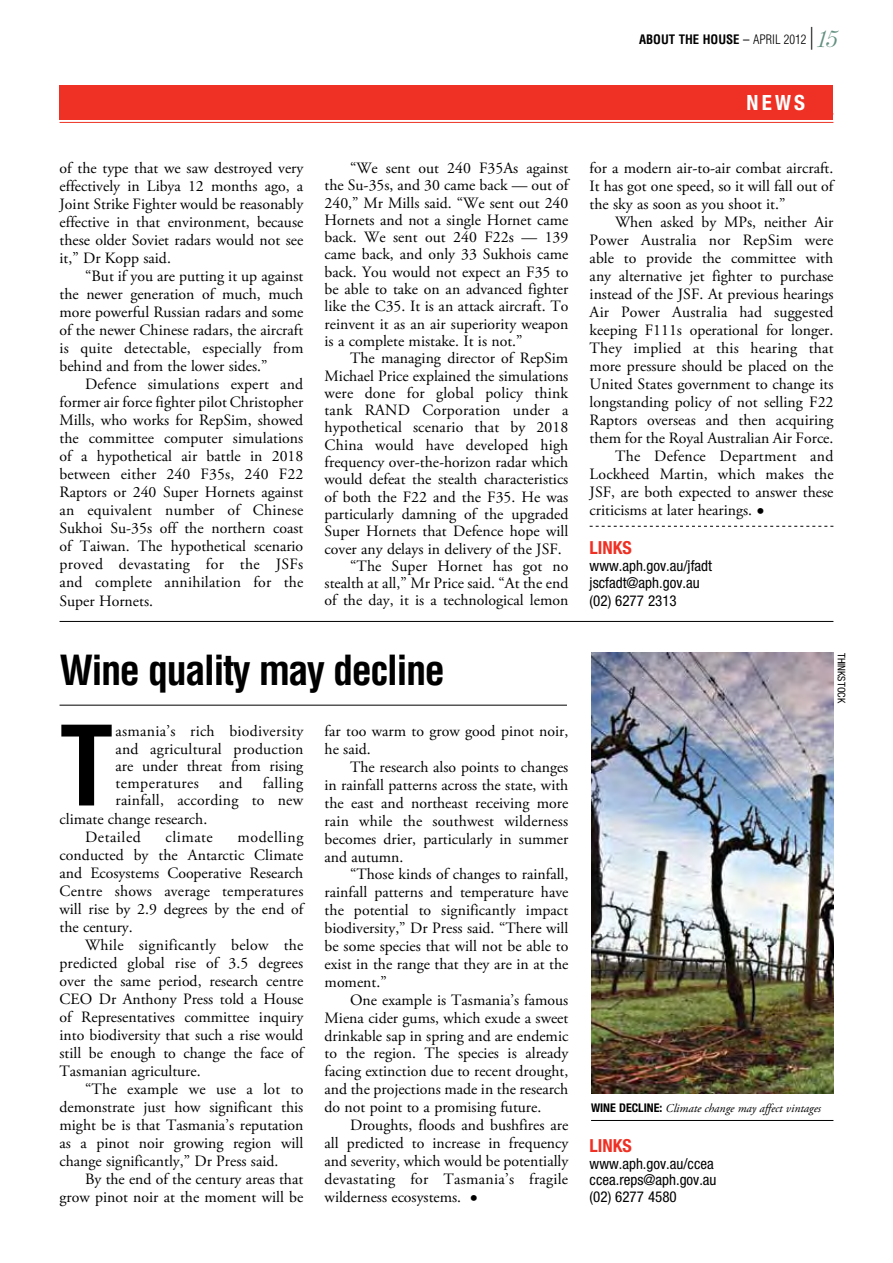
<style>
.page{position:relative;width:893px;height:1263px;background:#fff}
.page>*{position:absolute;margin:0;border:0;box-sizing:border-box;transform-origin:0 0}
.t1{font:700 condensed 107.7px "Helvetica";color:#000}
.t2{font:700 condensed 40.5px "Helvetica";letter-spacing:-.04em;color:#000}
.t3{font:700 condensed 21px "Helvetica Neue";color:#fff}
.t4{font:700 condensed 18px "Helvetica Neue";color:#ee3124}
.t5{font:15.75px/18px "Adobe Garamond Pro";color:#000;text-align:justify}
.t6{font:15.75px "Adobe Garamond Pro";letter-spacing:.035em;color:#000}
.t7{font:condensed 15px/17.2px "Helvetica Neue";color:#000}
.t8{font:700 condensed 12.75px "Helvetica";color:#000}
.t9{font:italic 12px "Adobe Garamond Pro";color:#000}
.t10{font:700 condensed 12px "Helvetica Neue";color:#000}
.t11{font:condensed 10.5px "Helvetica Neue";color:#000}
.s1{font-weight:400}
.s2{font-weight:300}
.s3{font-family:"Adobe Garamond Pro";font-weight:400;font-stretch:normal;font-size:22.8px}
.s4{font-family:"Andrich Minerva";font-weight:400;font-style:italic;font-stretch:normal;font-size:21px;color:#629081}
.s5{font-size:21px}
.s6{font-family:"Helvetica Neue";font-weight:700;font-style:normal;font-stretch:condensed}
</style>
<div class="page">
<hr style="left:60px;top:122px;width:773px;height:1px;background:#ee3124">
<div style="left:60px;top:85px;width:773px;height:34px;background:#ee3124"></div>
<svg style="left:590px;top:526px;width:243px;height:1px"></svg>
<hr style="left:60px;top:621px;width:773px;height:1px;background:#000">
<hr style="left:60px;top:705px;width:507px;height:1px;background:#000">
<img style="left:591px;top:653px;width:242px;height:440px">
<hr style="left:591px;top:1120px;width:242px;height:1px;background:#000">
<p class="t8" style="left:639px;top:31px;width:198px">About the House <span class="s1">–</span> <span class="s2">APRIL 2012</span> <span class="s3">|</span> <span class="s4">15</span></p>
<h3 class="t3" style="left:747px;top:89px;width:16px">NEWS</h3>
<p class="t5" style="left:60px;top:160px;width:245px">of the type that we saw destroyed very effectively in Libya 12 months ago, a Joint Strike Fighter would be reasonably effective in that environment, because these older Soviet radars would not see it,” Dr Kopp said.</p>
<p class="t5" style="left:60px;top:268px;width:245px;text-indent:26px">“But if you are putting it up against the newer generation of much, much more powerful Russian radars and some of the newer Chinese radars, the aircraft is quite detectable, especially from behind and from the lower sides.”</p>
<p class="t5" style="left:60px;top:376px;width:245px;text-indent:26px">Defence simulations expert and former air force fighter pilot Christopher Mills, who works for RepSim, showed the committee computer simulations of a hypothetical air battle in 2018 between either 240 F35s, 240 F22<br>Raptors or 240 Super Hornets against an equivalent number of Chinese Sukhoi Su-35s off the northern coast of Taiwan. The hypothetical scenario proved devastating for the JSFs and complete annihilation for the Super Hornets.</p>
<p class="t5" style="left:325px;top:160px;width:247px;line-height:17.2px;text-indent:26px">“We sent out 240 F35As against the Su-35s, and 30 came back — out of 240,” Mr Mills said. “We sent out 240<br>Hornets and not a single Hornet came back. We sent out 240 F22s — 139 came back, and only 33 Sukhois came back. You would not expect an F35 to be able to take on an advanced fighter like the C35. It is an attack aircraft. To reinvent it as an air superiority weapon is a complete mistake. It is not.”</p>
<p class="t5" style="left:350px;top:350px;width:220px">The managing director of RepSim</p>
<p class="t5" style="left:325px;top:367px;width:245px">Michael Price explained the simulations</p>
<p class="t5" style="left:325px;top:384px;width:245px">were done for global policy think</p>
<p class="t5" style="left:325px;top:402px;width:245px">tank RAND Corporation under a</p>
<p class="t5" style="left:325px;top:419px;width:245px">hypothetical scenario that by 2018</p>
<p class="t5" style="left:325px;top:436px;width:245px">China would have developed high</p>
<p class="t5" style="left:325px;top:454px;width:245px">frequency over-the-horizon radar which</p>
<p class="t5" style="left:325px;top:471px;width:245px">would defeat the stealth characteristics</p>
<p class="t5" style="left:325px;top:488px;width:245px">of both the F22 and the F35. He was</p>
<p class="t5" style="left:325px;top:505px;width:245px">particularly damning of the upgraded</p>
<p class="t5" style="left:325px;top:523px;width:245px">Super Hornets that Defence hope will</p>
<p class="t5" style="left:325px;top:540px;width:239px">cover any delays in delivery of the JSF.</p>
<p class="t5" style="left:350px;top:557px;width:220px">“The Super Hornet has got no</p>
<p class="t5" style="left:325px;top:575px;width:245px">stealth at all,” Mr Price said. “At the end</p>
<p class="t5" style="left:325px;top:592px;width:245px">of the day, it is a technological lemon</p>
<h2 class="t2" style="left:60px;top:646px;width:387px">Wine quality may decline</h2>
<h1 class="t1" style="left:60px;top:701px;width:52px">T</h1>
<p class="t5" style="left:116px;top:723px;width:189px;line-height:17.2px">asmania’s rich biodiversity and agricultural production are under threat from rising temperatures</p>
<p class="t5" style="left:325px;top:723px;width:245px">far too warm to grow good pinot noir, he said.</p>
<p class="t5" style="left:325px;top:759px;width:245px;text-indent:26px">The research also points to changes in rainfall patterns across the state, with the east and northeast receiving more rain while the southwest wilderness becomes drier, particularly in summer and autumn.</p>
<p class="t5" style="left:325px;top:866px;width:245px;text-indent:26px">“Those kinds of changes to rainfall, rainfall patterns and temperature have the potential to significantly impact biodiversity,” Dr Press said. “There will be some species that will not be able to exist in the range that they are in at the moment.”</p>
<p class="t5" style="left:325px;top:991px;width:245px;text-indent:26px">One example is Tasmania’s famous Miena cider gums, which exude a sweet drinkable sap in spring and are endemic to the region. The species is already facing extinction due to recent drought, and the projections made in the research do not point to a promising future.</p>
<p class="t5" style="left:325px;top:1117px;width:245px;text-indent:26px">Droughts, floods and bushfires are all predicted to increase in frequency and severity, which would be potentially devastating for Tasmania’s fragile wilderness ecosystems. <span class="s5">•</span></p>
<p class="t5" style="left:219px;top:775px;width:25px">and</p>
<p class="t5" style="left:263px;top:775px;width:42px">falling</p>
<p class="t5" style="left:116px;top:792px;width:189px">rainfall, according to new</p>
<p class="t5" style="left:60px;top:810px;width:149px">climate change research.</p>
<p class="t6" style="left:85px;top:827px;width:57px">Detailed</p>
<p class="t5" style="left:165px;top:828px;width:49px">climate</p>
<p class="t5" style="left:60px;top:828px;width:247px;text-indent:178px">modelling conducted by the Antarctic Climate and Ecosystems Cooperative Research Centre shows average temperatures will rise by 2.9 degrees by the end of the century.</p>
<p class="t5" style="left:60px;top:936px;width:247px;text-indent:26px">While significantly below the predicted global rise of 3.5 degrees over the same period, research centre CEO Dr Anthony Press told a House of Representatives committee inquiry into biodiversity that such a rise would still be enough to change the face of Tasmanian agriculture.</p>
<p class="t5" style="left:60px;top:1080px;width:245px;text-indent:26px">“The example we use a lot to demonstrate just how significant this might be is that Tasmania’s reputation as a pinot noir growing region will change significantly,” Dr Press said.</p>
<p class="t5" style="left:60px;top:1171px;width:245px;text-align:right">By the end of the century areas that grow pinot noir at the moment will be</p>
<p class="t5" style="left:590px;top:160px;width:247px">for a modern air-to-air combat aircraft.<br>It has got one speed, so it will fall out of the sky as soon as you shoot it.”</p>
<p class="t5" style="left:615px;top:214px;width:220px">When asked by MPs, neither Air</p>
<p class="t5" style="left:590px;top:232px;width:245px">Power Australia nor RepSim were</p>
<p class="t5" style="left:590px;top:249px;width:245px">able to provide the committee with</p>
<p class="t5" style="left:590px;top:267px;width:245px">any alternative jet fighter to purchase</p>
<p class="t5" style="left:590px;top:285px;width:245px">instead of the JSF. At previous hearings</p>
<p class="t5" style="left:590px;top:303px;width:245px">Air Power Australia had suggested</p>
<p class="t5" style="left:590px;top:321px;width:245px">keeping F111s operational for longer.</p>
<p class="t5" style="left:590px;top:339px;width:245px">They implied at this hearing that</p>
<p class="t5" style="left:590px;top:357px;width:245px">more pressure should be placed on the</p>
<p class="t5" style="left:590px;top:375px;width:245px">United States government to change its</p>
<p class="t5" style="left:590px;top:393px;width:245px">longstanding policy of not selling F22</p>
<p class="t5" style="left:590px;top:411px;width:245px">Raptors overseas and then acquiring</p>
<p class="t5" style="left:590px;top:429px;width:245px">them for the Royal Australian Air Force.</p>
<p class="t5" style="left:615px;top:447px;width:220px">The Defence Department and</p>
<p class="t5" style="left:590px;top:465px;width:245px">Lockheed Martin, which makes the</p>
<p class="t5" style="left:590px;top:483px;width:245px">JSF, are both expected to answer these</p>
<p class="t5" style="left:590px;top:502px;width:176px">criticisms at later hearings. <span class="s5">•</span></p>
<p class="t4" style="left:590px;top:536px;width:44px">LINKS</p>
<p class="t7" style="left:590px;top:557px;width:124px">www.aph.gov.au/jfadt jscfadt@aph.gov.au (02) 6277 2313</p>
<p class="t11" style="left:848px;top:653px;width:52px;rotate:90deg">Thinkstock</p>
<p class="t10" style="left:591px;top:1100px;width:8px">WINE</p>
<p class="t10" style="left:619px;top:1100px;width:7px">DECLINE</p>
<p class="t9" style="left:659px;top:1101px;width:163px"><span class="s6">:</span> Climate change may affect vintages</p>
<p class="t4" style="left:590px;top:1135px;width:44px">LINKS</p>
<p class="t7" style="left:590px;top:1155px;width:128px">www.aph.gov.au/ccea ccea.reps@aph.gov.au (02) 6277 4580</p>
</div>
